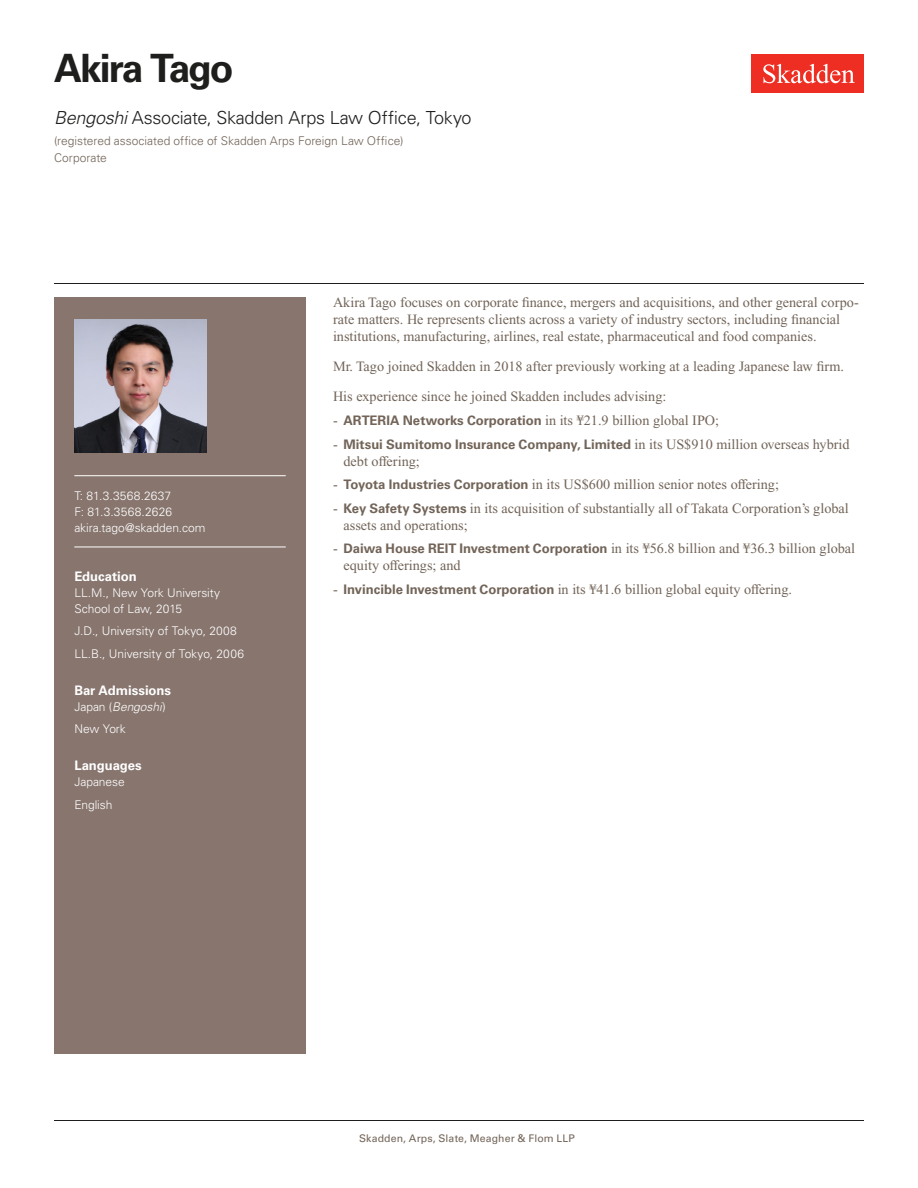
<style>
.page{position:relative;width:918px;height:1188px;background:#fff}
.page>*{position:absolute;margin:0;border:0;box-sizing:border-box;transform-origin:0 0}
.Name{font:700 39px "Univers LT Std";letter-spacing:-.055em;color:#1e1e1d}
.Title_and_Office{font:300 18px "Univers LT Std";letter-spacing:-.015em;color:#1e1e1d}
.Main_Body{font:14.25px/16.8px "Times New Roman PS Std";color:#726458}
.t1{font:700 13.2px "Univers LT Std";letter-spacing:-.005em;color:#726458}
.Bar_Admission_Educat{font:700 13.2px "Univers LT Std";letter-spacing:-.005em;color:#fff}
.Sidebar_text{font:300 12px/15.8px "Univers LT Std";letter-spacing:-.005em;color:#fff}
.Practice{font:300 12px "Univers LT Std";color:#726458}
.Email{font:300 12px "Univers LT Std";letter-spacing:-.005em;color:#fff}
.Phone_Number{font:300 12px "Univers LT Std";letter-spacing:.015em;color:#fff}
.Fax_Number{font:300 12px "Univers LT Std";letter-spacing:.015em;color:#fff}
.Sidebar_text-2{font:italic 300 12px "Univers LT Std";letter-spacing:-.005em;color:#fff}
.Folio{font:10.5px "Univers LT Std";letter-spacing:.01em;color:#726458}
.s1{font-style:italic}
.s2{font-style:normal}
.s3{font-family:"Univers LT Std";font-weight:700;font-size:13.2px}
.s4{font-family:"Times New Roman PS Std";font-weight:400;font-size:14.25px}
.s5{font-weight:700;color:#fff}
</style>
<div class="page">
<div style="left:752px;top:54px;width:112px;height:39px;background:#ee2e22"></div>
<svg style="left:763px;top:64px;width:92px;height:19px"></svg>
<div style="left:54px;top:297px;width:252px;height:756px;background:#87756e"></div>
<hr style="left:74px;top:475px;width:212px;height:1px;background:#fff">
<hr style="left:74px;top:547px;width:212px;height:1px;background:#fff">
<img style="left:74px;top:320px;width:132px;height:132px">
<hr style="left:54px;top:1120px;width:810px;height:1px;background:#1e1e1d">
<hr style="left:54px;top:283px;width:810px;height:1px;background:#1e1e1d">
<h1 class="Name" style="left:54px;top:46px;width:181px">Akira Tago</h1>
<h2 class="Title_and_Office" style="left:54px;top:107px;width:419px"><span class="s1">Bengoshi</span> Associate, Skadden Arps Law Office, Tokyo</h2>
<h3 class="Practice" style="left:54px;top:134px;width:351px">(registered associated office of Skadden Arps Foreign Law Office)</h3>
<h3 class="Practice" style="left:54px;top:150px;width:54px">Corporate</h3>
<p class="Phone_Number" style="left:74px;top:489px;width:98px">T: 81.3.3568.2637</p>
<p class="Fax_Number" style="left:74px;top:504px;width:99px">F: 81.3.3568.2626</p>
<p class="Email" style="left:74px;top:520px;width:133px">akira.tago@skadden.com</p>
<p class="Bar_Admission_Educat" style="left:74px;top:569px;width:64px">Education</p>
<p class="Sidebar_text" style="left:74px;top:585px;width:147px">LL.M., New York University<br>School of Law, 2015</p>
<p class="Sidebar_text" style="left:74px;top:623px;width:164px">J.D., University of Tokyo, 2008</p>
<p class="Sidebar_text" style="left:74px;top:646px;width:171px">LL.B., University of Tokyo, 2006</p>
<p class="Bar_Admission_Educat" style="left:74px;top:683px;width:98px">Bar Admissions</p>
<p class="Sidebar_text-2" style="left:74px;top:699px;width:93px"><span class="s2">Japan (</span>Bengoshi<span class="s2">)</span></p>
<p class="Sidebar_text" style="left:74px;top:721px;width:53px">New York</p>
<p class="Bar_Admission_Educat" style="left:74px;top:758px;width:69px">Languages</p>
<p class="Sidebar_text" style="left:74px;top:774px;width:52px">Japanese</p>
<p class="Sidebar_text" style="left:74px;top:797px;width:40px">English</p>
<p class="Main_Body" style="left:333px;top:294px;width:527px">Akira Tago focuses on corporate finance, mergers and acquisitions, and other general corpo&shy;rate matters. He represents clients across a variety of industry sectors, including financial institutions, manufacturing, airlines, real estate, pharmaceutical and food companies.</p>
<p class="Main_Body" style="left:333px;top:358px;width:513px">Mr. Tago joined Skadden in 2018 after previously working at a leading Japanese law firm.</p>
<p class="Main_Body" style="left:333px;top:388px;width:335px">His experience since he joined Skadden includes advising:</p>
<p class="Main_Body" style="left:333px;top:412px;width:388px">- <span class="s3">ARTERIA Networks Corporation</span> in its ¥21.9 billion global IPO;</p>
<p class="t1" style="left:333px;top:436px;width:518px"><span class="s4">-</span> Mitsui Sumitomo Insurance Company, Limited <span class="s4">in its US$910 million overseas hybrid</span></p>
<p class="Main_Body" style="left:344px;top:452px;width:78px">debt offering;</p>
<p class="Main_Body" style="left:333px;top:476px;width:447px">- <span class="s3">Toyota Industries Corporation</span> in its US$600 million senior notes offering;</p>
<p class="Main_Body" style="left:344px;top:500px;width:507px;text-indent:-10px">- <span class="s3">Key Safety Systems</span> in its acquisition of substantially all of Takata Corporation’s global assets and operations;</p>
<p class="Main_Body" style="left:344px;top:540px;width:513px;text-indent:-10px">- <span class="s3">Daiwa House REIT Investment Corporation</span> in its ¥56.8 billion and ¥36.3 billion global equity offerings; and</p>
<p class="Main_Body" style="left:333px;top:581px;width:461px">- <span class="s3">Invincible Investment Corporation</span> in its ¥41.6 billion global equity offering.</p>
<p class="Folio" style="left:343px;top:1132px;width:233px"><span class="s5">1</span> Skadden, Arps, Slate, Meagher &amp; Flom LLP</p>
</div>
